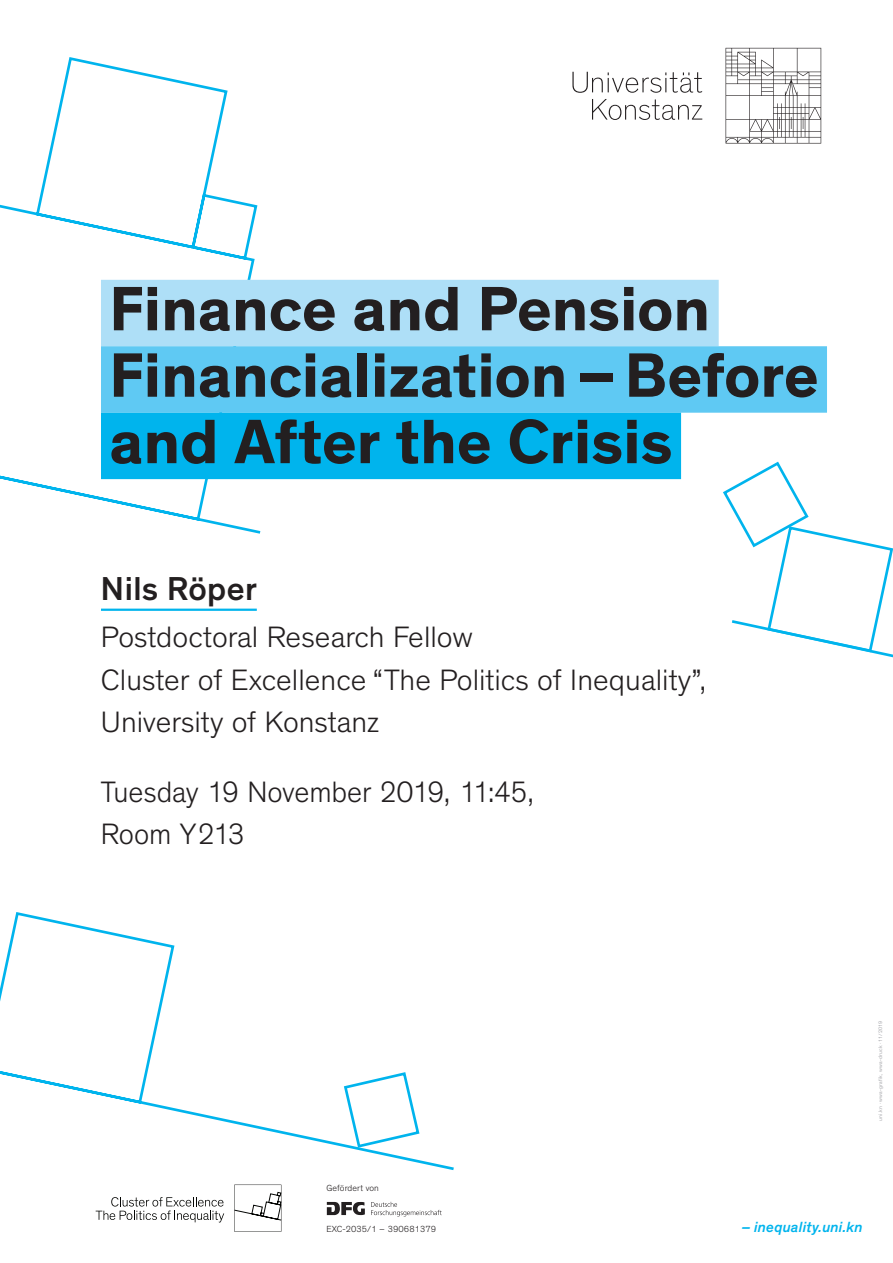
<style>
.page{position:relative;width:893px;height:1263px;background:#fff}
.page>*{position:absolute;margin:0;border:0;box-sizing:border-box;transform-origin:0 0}
.t1{font:700 63.75px/66.4px "Theinhardt";color:#231f20}
.t2{font:500 33.75px "Theinhardt";letter-spacing:.01em;color:#231f20}
.t3{font:300 30px/42.5px "Theinhardt";color:#231f20}
.t4{font:italic 500 15px "Theinhardt";letter-spacing:.01em;color:#00b4ed}
.t5{font:300 9px "Theinhardt";letter-spacing:.01em;color:#231f20}
.t6{font:5.25px "Theinhardt";letter-spacing:.035em;color:#a8a9ad}
</style>
<div class="page">
<svg style="left:0;top:57px;width:263px;height:477px"></svg>
<svg style="left:0;top:912px;width:454px;height:258px"></svg>
<svg style="left:723px;top:461px;width:170px;height:197px"></svg>
<svg style="left:572px;top:72px;width:130px;height:21px"></svg>
<svg style="left:592px;top:99px;width:110px;height:21px"></svg>
<svg style="left:725px;top:48px;width:96px;height:96px"></svg>
<hr style="left:101px;top:609px;width:156px;height:2px;background:#00b4ed">
<svg style="left:96px;top:1197px;width:128px;height:25px"></svg>
<svg style="left:234px;top:1184px;width:47px;height:48px"></svg>
<div style="left:101px;top:280px;width:618px;height:66px;background:#aedff7"></div>
<div style="left:101px;top:346px;width:726px;height:67px;background:#5fc9f3"></div>
<div style="left:101px;top:413px;width:580px;height:66px;background:#00b4ed"></div>
<svg style="left:371px;top:1202px;width:71px;height:14px"></svg>
<svg style="left:327px;top:1202px;width:38px;height:13px"></svg>
<h1 class="t1" style="left:109px;top:277px;width:710px">Finance and Pension<br>Financialization–Before and After the Crisis</h1>
<p class="t2" style="left:101px;top:568px;width:157px">Nils Röper</p>
<p class="t3" style="left:101px;top:617px;width:607px">Postdoctoral Research Fellow<br>Cluster of Excellence “The Politics of Inequality”,<br>University of Konstanz</p>
<p class="t3" style="left:101px;top:771px;width:435px">Tuesday 19 November 2019, 11:45,<br>Room Y213</p>
<p class="t5" style="left:326px;top:1182px;width:54px">Gefördert von</p>
<p class="t5" style="left:326px;top:1224px;width:111px">EXC-2035/1 – 390681379</p>
<p class="t6" style="left:877px;top:1120px;width:101px;rotate:-90deg">uni.kn · wwa-grafik, wwa-druck · 11/2019</p>
<p class="t4" style="left:741px;top:1218px;width:123px">– inequality.uni.kn</p>
</div>
